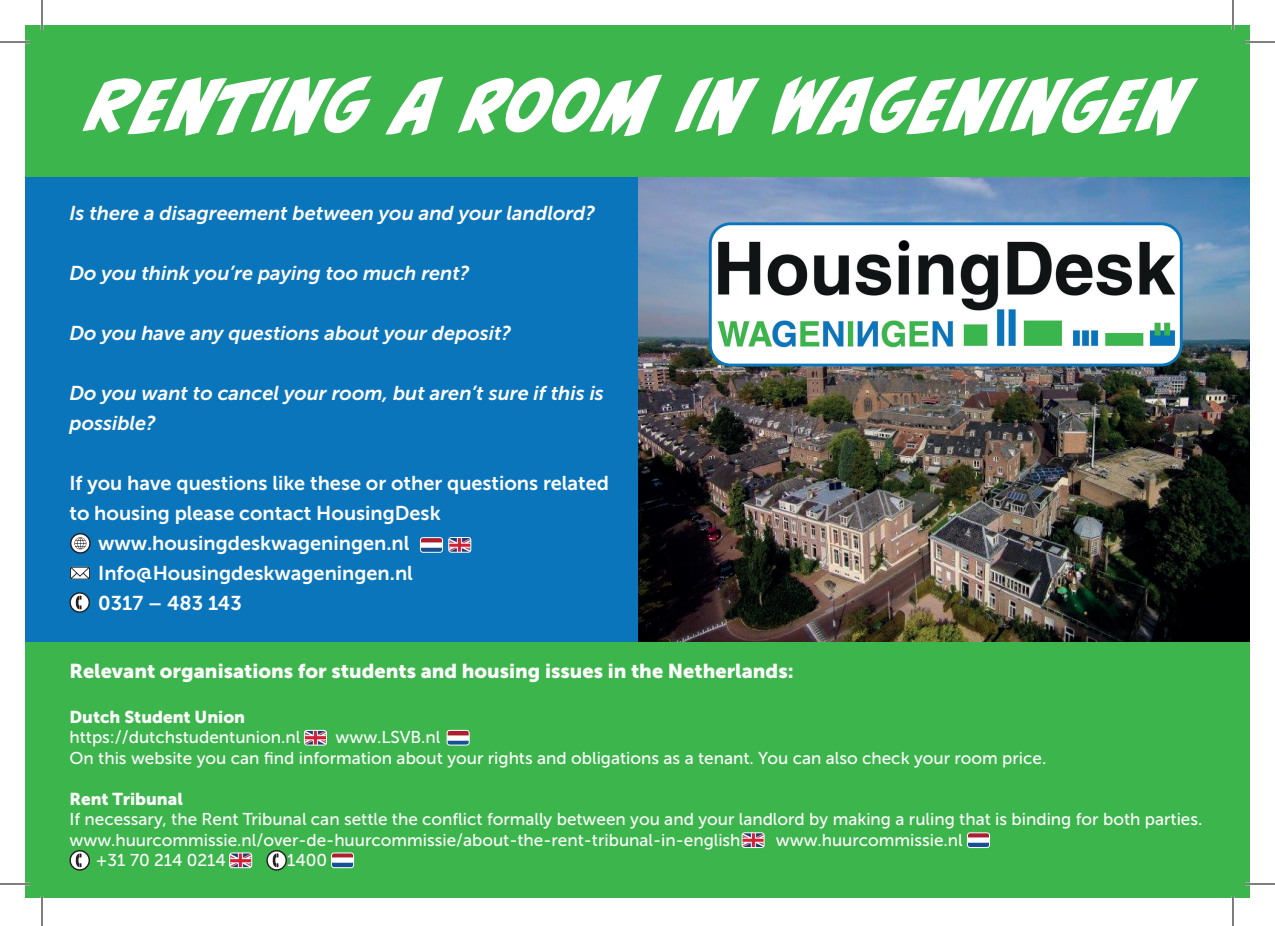
<style>
.page{position:relative;width:1275px;height:926px;background:#fff}
.page>*{position:absolute;margin:0;border:0;box-sizing:border-box;transform-origin:0 0}
.t1{font:68.4px "CC Biff Bam Boom";color:#fff}
.t2{font:italic 20px/30px "Museo Sans 700";color:#fff}
.t3{font:20px "Museo Sans 700";color:#fff}
.t4{font:20px "Museo Sans 900";color:#fff}
.t5{font:17.2px/20.6px "Museo Sans 500";color:#fff}
.t6{font:17.2px "Museo Sans 900";color:#fff}
</style>
<div class="page">
<img style="left:637px;top:177px;width:613px;height:465px">
<div style="left:25px;top:25px;width:1225px;height:152px;background:#3cb54c"></div>
<div style="left:25px;top:177px;width:612px;height:474px;background:#0a75bb"></div>
<div style="left:25px;top:642px;width:1225px;height:256px;background:#3cb54c"></div>
<img style="left:711px;top:224px;width:470px;height:141px">
<div style="left:709px;top:222px;width:473px;height:144px;border:3px solid #0a75bb;border-radius:20px"></div>
<svg style="left:71px;top:534px;width:19px;height:19px"></svg>
<svg style="left:74px;top:537px;width:12px;height:12px"></svg>
<div style="left:70px;top:533px;width:21px;height:21px;border:1px solid #231f20;border-radius:50%"></div>
<img style="left:71px;top:566px;width:19px;height:14px">
<svg style="left:70px;top:593px;width:19px;height:19px"></svg>
<svg style="left:76px;top:596px;width:6px;height:13px"></svg>
<div style="left:69px;top:592px;width:21px;height:21px;border:1px solid #231f20;border-radius:50%"></div>
<img style="left:422px;top:539px;width:19px;height:12px">
<div style="left:420px;top:537px;width:23px;height:16px;border:1px solid #fff;border-radius:3px"></div>
<img style="left:448px;top:730px;width:21px;height:15px">
<div style="left:446px;top:730px;width:23px;height:15px;border:1px solid #fff;border-radius:3px"></div>
<img style="left:333px;top:854px;width:19px;height:12px">
<div style="left:331px;top:852px;width:23px;height:16px;border:1px solid #fff;border-radius:3px"></div>
<img style="left:969px;top:834px;width:19px;height:12px">
<div style="left:967px;top:832px;width:23px;height:16px;border:1px solid #fff;border-radius:3px"></div>
<img style="left:450px;top:537px;width:21px;height:14px">
<div style="left:448px;top:537px;width:23px;height:16px;border:1px solid #fff;border-radius:3px"></div>
<img style="left:304px;top:732px;width:21px;height:13px">
<div style="left:304px;top:730px;width:23px;height:15px;border:1px solid #fff;border-radius:3px"></div>
<img style="left:231px;top:854px;width:21px;height:14px">
<div style="left:229px;top:852px;width:23px;height:16px;border:1px solid #fff;border-radius:3px"></div>
<img style="left:743px;top:834px;width:19px;height:12px">
<div style="left:741px;top:832px;width:23px;height:16px;border:1px solid #fff;border-radius:3px"></div>
<svg style="left:70px;top:851px;width:19px;height:19px"></svg>
<svg style="left:76px;top:853px;width:6px;height:14px"></svg>
<div style="left:69px;top:850px;width:21px;height:21px;border:1px solid #231f20;border-radius:50%"></div>
<svg style="left:267px;top:851px;width:19px;height:19px"></svg>
<svg style="left:272px;top:853px;width:6px;height:14px"></svg>
<div style="left:266px;top:850px;width:21px;height:21px;border:1px solid #231f20;border-radius:50%"></div>
<hr style="left:0;top:41px;width:30px;height:2px;background:#fff">
<hr style="left:1245px;top:41px;width:30px;height:2px;background:#fff">
<hr style="left:0;top:883px;width:30px;height:2px;background:#fff">
<hr style="left:1245px;top:883px;width:30px;height:2px;background:#fff">
<hr style="left:41px;top:0;width:2px;height:30px;background:#fff">
<hr style="left:41px;top:896px;width:2px;height:30px;background:#fff">
<hr style="left:1231px;top:0;width:3px;height:30px;background:#fff">
<hr style="left:1231px;top:896px;width:3px;height:30px;background:#fff">
<hr style="left:0;top:42px;width:30px;height:1px;background:#000">
<hr style="left:1245px;top:42px;width:30px;height:1px;background:#000">
<hr style="left:0;top:884px;width:30px;height:1px;background:#000">
<hr style="left:1245px;top:884px;width:30px;height:1px;background:#000">
<hr style="left:42px;top:0;width:1px;height:30px;background:#000">
<hr style="left:42px;top:896px;width:1px;height:30px;background:#000">
<hr style="left:1232px;top:0;width:1px;height:30px;background:#000">
<hr style="left:1232px;top:896px;width:1px;height:30px;background:#000">
<h1 class="t1" style="left:90px;top:71px;width:1097px">RENTING A ROOM IN WAGENINGEN</h1>
<p class="t2" style="left:69px;top:198px;width:527px">Is there a disagreement between you and your landlord?</p>
<p class="t2" style="left:69px;top:258px;width:402px">Do you think you’re paying too much rent?</p>
<p class="t2" style="left:69px;top:318px;width:443px">Do you have any questions about your deposit?</p>
<p class="t2" style="left:69px;top:378px;width:536px">Do you want to cancel your room, but aren’t sure if this is possible?</p>
<p class="t3" style="left:69px;top:472px;width:541px">If you have questions like these or other questions related</p>
<p class="t3" style="left:69px;top:502px;width:373px">to housing please contact HousingDesk</p>
<p class="t3" style="left:98px;top:532px;width:313px">www.housingdeskwageningen.nl</p>
<p class="t3" style="left:98px;top:562px;width:316px">Info@Housingdeskwageningen.nl</p>
<p class="t3" style="left:98px;top:592px;width:145px">0317 – 483 143</p>
<p class="t4" style="left:69px;top:660px;width:726px">Relevant organisations for students and housing issues in the Netherlands:</p>
<p class="t6" style="left:69px;top:707px;width:177px">Dutch Student Union</p>
<p class="t5" style="left:69px;top:727px;width:232px">https://dutchstudentunion.nl</p>
<p class="t5" style="left:69px;top:727px;width:978px;text-indent:266px">www.LSVB.nl<br>On this website you can find information about your rights and obligations as a tenant. You can also check your room price.</p>
<p class="t6" style="left:69px;top:789px;width:115px">Rent Tribunal</p>
<p class="t5" style="left:69px;top:809px;width:1134px">If necessary, the Rent Tribunal can settle the conflict formally between you and your landlord by making a ruling that is binding for both parties. www.huurcommissie.nl/over-de-huurcommissie/about-the-rent-tribunal-in-english</p>
<p class="t5" style="left:776px;top:830px;width:188px">www.huurcommissie.nl</p>
<p class="t5" style="left:96px;top:850px;width:131px">+31 70 214 0214</p>
<p class="t5" style="left:287px;top:850px;width:41px">1400</p>
</div>
